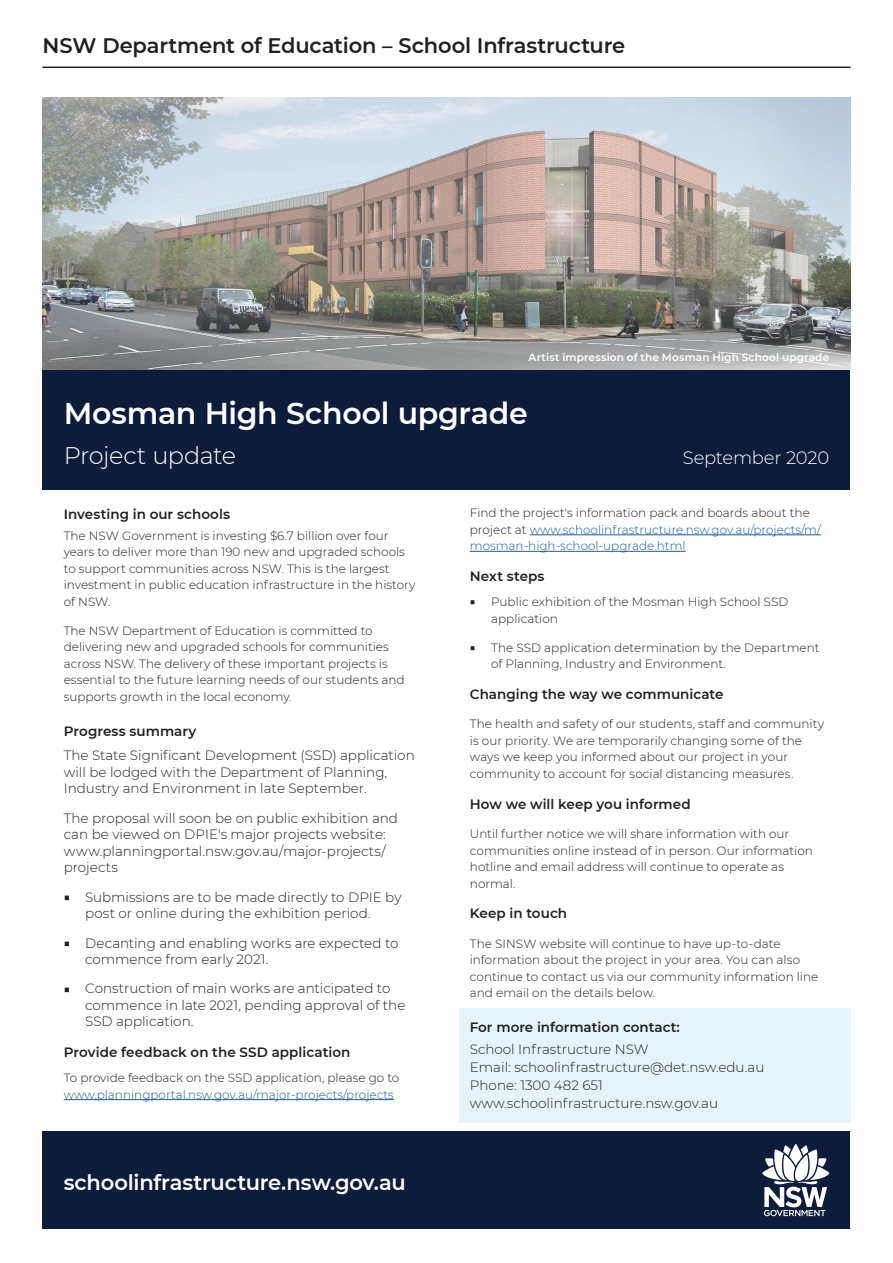
<style>
.page{position:relative;width:893px;height:1263px;background:#fff}
.page>*{position:absolute;margin:0;border:0;box-sizing:border-box;transform-origin:0 0}
.t1{font:600 30px "Montserrat";letter-spacing:-.01em;color:#fff}
.t2{font:300 24px "Montserrat";letter-spacing:-.02em;color:#fff}
.t3{font:600 21px "Montserrat";letter-spacing:-.01em;color:#231f20}
.t4{font:600 21px "Montserrat";letter-spacing:-.005em;color:#fff}
.t5{font:300 18px "Montserrat";letter-spacing:-.015em;color:#fff}
.t6{font:300 13.5px/16.5px "Montserrat";color:#231f20}
.t7{font:600 13.5px "Montserrat";color:#231f20}
.t8{font:300 12px/16.5px "Montserrat";color:#231f20}
.t9{font:300 12px/16.5px "Montserrat";color:#175d9e}
.t10{font:600 10.5px "Montserrat";letter-spacing:.015em;color:#fff}
.s1{font-size:11.55px}
.s2{color:#231f20}
.s3{font-size:10.2px}
</style>
<div class="page">
<div style="left:43px;top:1131px;width:807px;height:98px;background:#0c1c3b"></div>
<hr style="left:43px;top:67px;width:807px;height:1px;background:#231f20">
<svg style="left:762px;top:1144px;width:67px;height:72px"></svg>
<img style="left:43px;top:98px;width:807px;height:272px">
<hr style="left:64px;top:1099px;width:330px;height:1px;background:#175d9e">
<hr style="left:530px;top:534px;width:291px;height:1px;background:#175d9e">
<hr style="left:470px;top:551px;width:216px;height:1px;background:#175d9e">
<div style="left:43px;top:370px;width:807px;height:119px;background:#0c1c3b"></div>
<div style="left:459px;top:1008px;width:391px;height:115px;background:#e6f3fb"></div>
<h3 class="t3" style="left:43px;top:31px;width:584px">NSW Department of Education – School Infrastructure</h3>
<p class="t10" style="left:529px;top:350px;width:302px">Artist impression of the Mosman High School upgrade</p>
<h1 class="t1" style="left:64px;top:392px;width:466px">Mosman High School upgrade</h1>
<h2 class="t2" style="left:64px;top:439px;width:174px">Project update</h2>
<h3 class="t5" style="left:683px;top:445px;width:148px">September 2020</h3>
<p class="t7" style="left:64px;top:504px;width:168px">Investing in our schools</p>
<p class="t8" style="left:64px;top:527px;width:353px">The NSW Government is investing $6.7 billion over four years to deliver more than 190 new and upgraded schools to support communities across NSW. This is the largest investment in public education infrastructure in the history of NSW.</p>
<p class="t8" style="left:64px;top:622px;width:342px">The NSW Department of Education is committed to delivering new and upgraded schools for communities across NSW. The delivery of these important projects is essential to the future learning needs of our students and supports growth in the local economy.</p>
<p class="t7" style="left:64px;top:721px;width:134px">Progress summary</p>
<p class="t6" style="left:64px;top:747px;width:352px">The State Significant Development (SSD) application will be lodged with the Department of Planning,<br>Industry and Environment in late September.</p>
<p class="t6" style="left:64px;top:809px;width:336px">The proposal will soon be on public exhibition and can be viewed on DPIE's major projects website: www.planningportal.nsw.gov.au/major-projects/ projects</p>
<p class="t6" style="left:85px;top:888px;width:318px;text-indent:-21px"><span class="s1">■</span> Submissions are to be made directly to DPIE by post or online during the exhibition period.</p>
<p class="t6" style="left:85px;top:934px;width:315px;text-indent:-21px"><span class="s1">■</span> Decanting and enabling works are expected to commence from early 2021.</p>
<p class="t6" style="left:85px;top:980px;width:322px;text-indent:-21px"><span class="s1">■</span> Construction of main works are anticipated to commence in late 2021, pending approval of the<br>SSD application.</p>
<p class="t7" style="left:64px;top:1043px;width:288px">Provide feedback on the SSD application</p>
<p class="t8" style="left:64px;top:1069px;width:337px">To provide feedback on the SSD application, please go to</p>
<p class="t9" style="left:64px;top:1086px;width:332px">www.planningportal.nsw.gov.au/major-projects/projects</p>
<h3 class="t4" style="left:64px;top:1168px;width:344px">schoolinfrastructure.nsw.gov.au</h3>
<p class="t9" style="left:470px;top:504px;width:352px"><span class="s2">Find the project's information pack and boards about the project at</span> www.schoolinfrastructure.nsw.gov.au/projects/m/ mosman-high-school-upgrade.html</p>
<p class="t7" style="left:470px;top:567px;width:76px">Next steps</p>
<p class="t8" style="left:491px;top:593px;width:299px;text-indent:-21px"><span class="s3">■</span> Public exhibition of the Mosman High School SSD application</p>
<p class="t8" style="left:491px;top:639px;width:330px;text-indent:-21px"><span class="s3">■</span> The SSD application determination by the Department of Planning, Industry and Environment.</p>
<p class="t7" style="left:470px;top:685px;width:255px">Changing the way we communicate</p>
<p class="t8" style="left:470px;top:715px;width:356px">The health and safety of our students, staff and community is our priority. We are temporarily changing some of the ways we keep you informed about our project in your community to account for social distancing measures.</p>
<p class="t7" style="left:470px;top:794px;width:222px">How we will keep you informed</p>
<p class="t8" style="left:470px;top:825px;width:345px">Until further notice we will share information with our communities online instead of in person. Our information hotline and email address will continue to operate as normal.</p>
<p class="t7" style="left:470px;top:904px;width:99px">Keep in touch</p>
<p class="t8" style="left:470px;top:935px;width:350px">The SINSW website will continue to have up-to-date information about the project in your area. You can also continue to contact us via our community information line and email on the details below.</p>
<p class="t7" style="left:470px;top:1017px;width:211px">For more information contact:</p>
<p class="t6" style="left:470px;top:1039px;width:296px;line-height:18px">School Infrastructure NSW<br>Email: schoolinfrastructure@det.nsw.edu.au Phone: 1300 482 651 www.schoolinfrastructure.nsw.gov.au</p>
</div>
